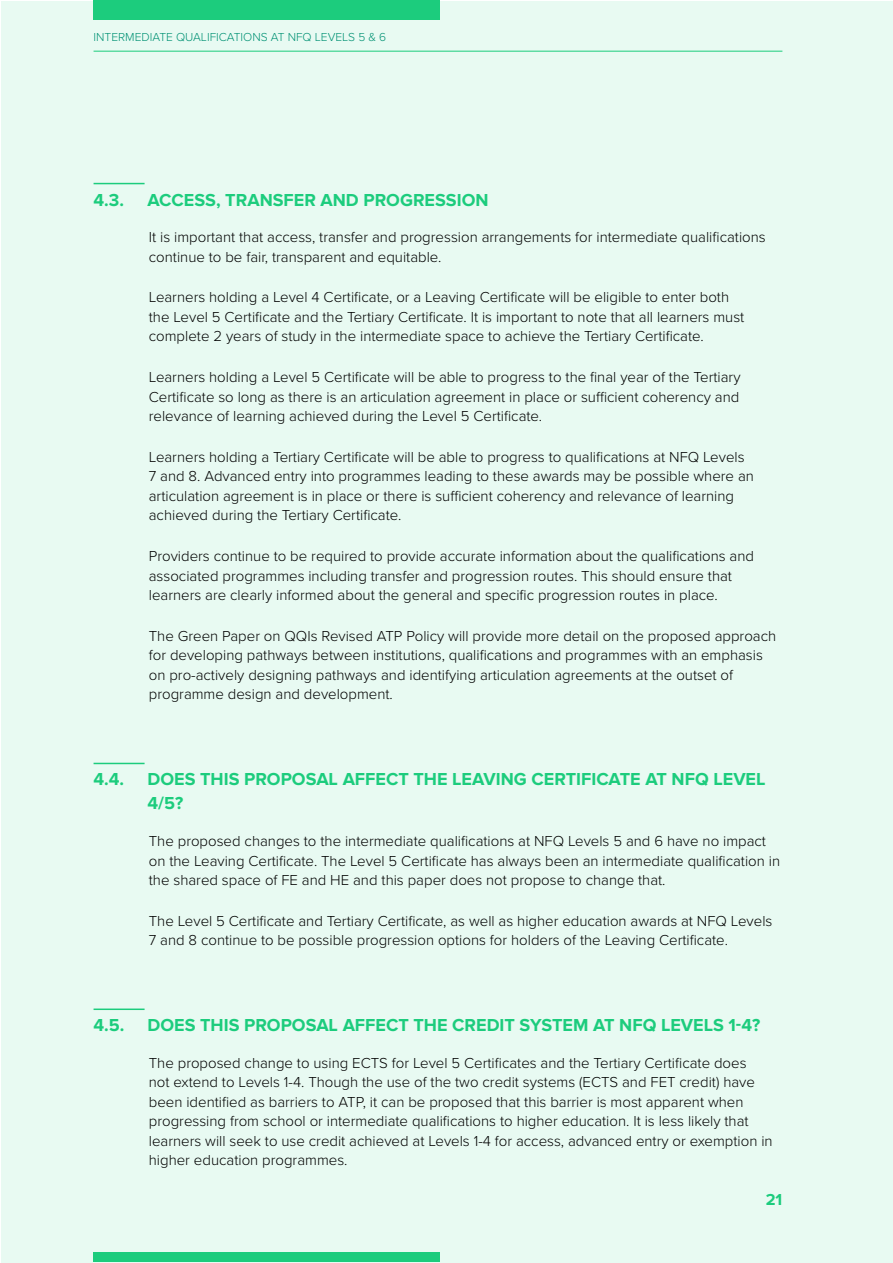
<style>
.page{position:relative;width:893px;height:1263px;background:#fff}
.page>*{position:absolute;margin:0;border:0;box-sizing:border-box;transform-origin:0 0}
.t1{font:700 18px/24px "Proxima Nova";color:#1ccc7d}
.t2{font:700 16.5px "Proxima Nova";color:#1ccc7d}
.t3{font:300 15px/19.5px "Proxima Nova";color:#000}
.t4{font:300 12px "Proxima Nova";color:#009173}
</style>
<div class="page">
<div style="left:2px;top:2px;width:891px;height:1261px;background:#e8faf2"></div>
<div style="left:94px;top:0;width:346px;height:19px;background:#1ccc7d"></div>
<div style="left:94px;top:1252px;width:346px;height:10px;background:#1ccc7d"></div>
<hr style="left:94px;top:51px;width:688px;height:1px;background:#1ccc7d">
<hr style="left:94px;top:183px;width:51px;height:1px;background:#1ccc7d">
<hr style="left:94px;top:763px;width:51px;height:1px;background:#1ccc7d">
<hr style="left:94px;top:1008px;width:51px;height:2px;background:#1ccc7d">
<p class="t4" style="left:94px;top:28px;width:294px">INTERMEDIATE QUALIFICATIONS AT NFQ LEVELS 5 &amp; 6</p>
<p class="t1" style="left:94px;top:188px;width:32px">4.3.</p>
<p class="t1" style="left:148px;top:188px;width:342px">ACCESS, TRANSFER AND PROGRESSION</p>
<p class="t3" style="left:149px;top:226px;width:618px">It is important that access, transfer and progression arrangements for intermediate qualifications continue to be fair, transparent and equitable.</p>
<p class="t3" style="left:149px;top:287px;width:597px">Learners holding a Level 4 Certificate, or a Leaving Certificate will be eligible to enter both the Level 5 Certificate and the Tertiary Certificate. It is important to note that all learners must complete 2 years of study in the intermediate space to achieve the Tertiary Certificate.</p>
<p class="t3" style="left:149px;top:367px;width:593px;text-align:justify">Learners holding a Level 5 Certificate will be able to progress to the final year of the Tertiary Certificate so long as there is an articulation agreement in place or sufficient coherency and relevance of learning achieved during the Level 5 Certificate.</p>
<p class="t3" style="left:149px;top:446px;width:607px">Learners holding a Tertiary Certificate will be able to progress to qualifications at NFQ Levels 7 and 8. Advanced entry into programmes leading to these awards may be possible where an articulation agreement is in place or there is sufficient coherency and relevance of learning achieved during the Tertiary Certificate.</p>
<p class="t3" style="left:149px;top:546px;width:607px">Providers continue to be required to provide accurate information about the qualifications and associated programmes including transfer and progression routes. This should ensure that learners are clearly informed about the general and specific progression routes in place.</p>
<p class="t3" style="left:149px;top:625px;width:629px">The Green Paper on QQIs Revised ATP Policy will provide more detail on the proposed approach for developing pathways between institutions, qualifications and programmes with an emphasis on pro-actively designing pathways and identifying articulation agreements at the outset of programme design and development.</p>
<p class="t1" style="left:94px;top:768px;width:32px">4.4.</p>
<p class="t1" style="left:148px;top:768px;width:619px">DOES THIS PROPOSAL AFFECT THE LEAVING CERTIFICATE AT NFQ LEVEL<br>4/5?</p>
<p class="t3" style="left:149px;top:830px;width:633px">The proposed changes to the intermediate qualifications at NFQ Levels 5 and 6 have no impact on the Leaving Certificate. The Level 5 Certificate has always been an intermediate qualification in the shared space of FE and HE and this paper does not propose to change that.</p>
<p class="t3" style="left:149px;top:910px;width:625px">The Level 5 Certificate and Tertiary Certificate, as well as higher education awards at NFQ Levels<br>7 and 8 continue to be possible progression options for holders of the Leaving Certificate.</p>
<p class="t1" style="left:94px;top:1014px;width:32px">4.5.</p>
<p class="t1" style="left:148px;top:1014px;width:614px">DOES THIS PROPOSAL AFFECT THE CREDIT SYSTEM AT NFQ LEVELS 1-4?</p>
<p class="t3" style="left:149px;top:1052px;width:625px">The proposed change to using ECTS for Level 5 Certificates and the Tertiary Certificate does<br>not extend to Levels 1-4. Though the use of the two credit systems (ECTS and FET credit) have been identified as barriers to ATP, it can be proposed that this barrier is most apparent when progressing from school or intermediate qualifications to higher education. It is less likely that learners will seek to use credit achieved at Levels 1-4 for access, advanced entry or exemption in higher education programmes.</p>
<p class="t2" style="left:766px;top:1189px;width:18px">21</p>
</div>
